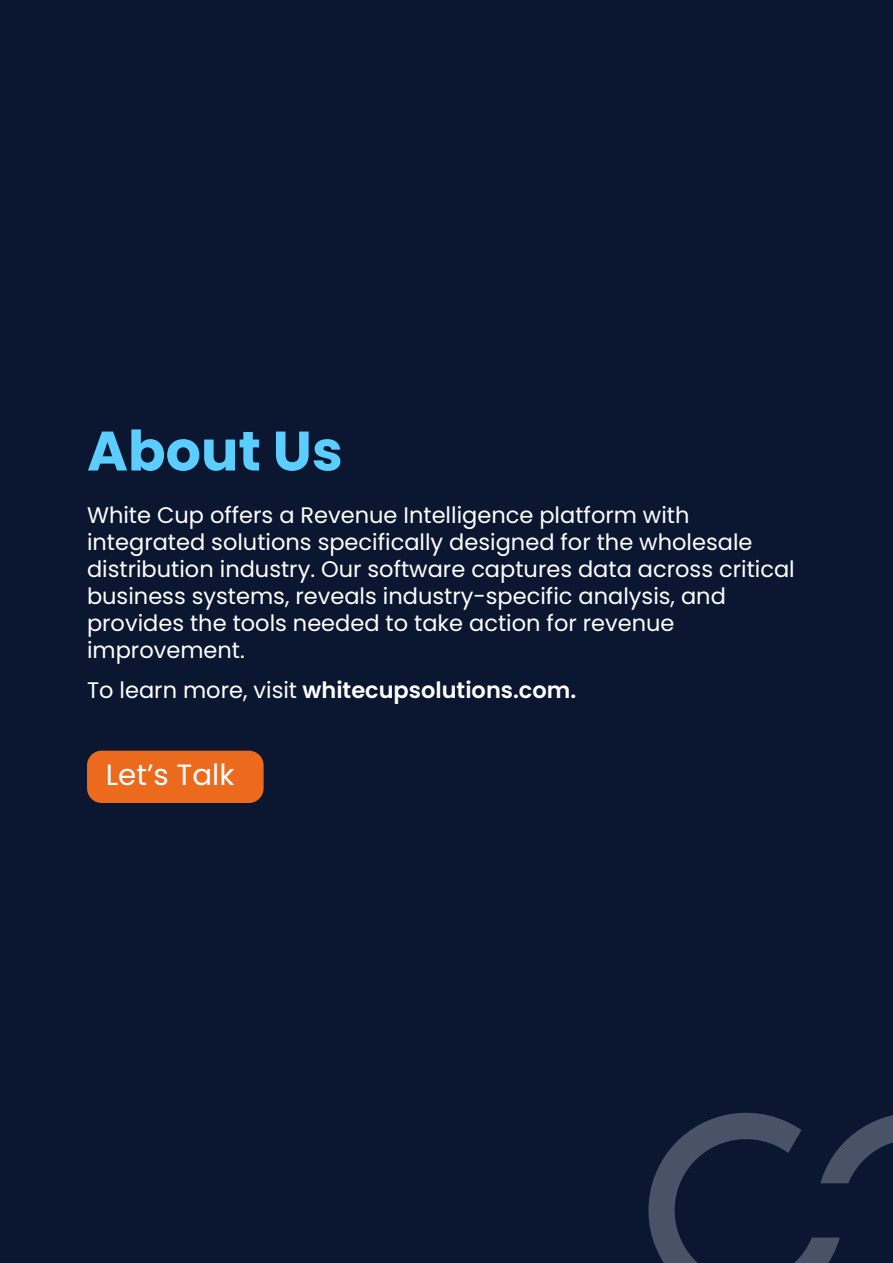
<style>
.page{position:relative;width:893px;height:1263px;background:#0b1730}
.page>*{position:absolute;margin:0;border:0;box-sizing:border-box;transform-origin:0 0}
.t1{font:700 55.5px "Poppins";color:#5ccdff}
.t2{font:29.25px "Poppins";color:#fff}
.t3{font:22.5px/27px "Poppins";color:#fff}
.t4{font:600 22.5px "Poppins";color:#fff}
.s1{font-weight:400}
</style>
<div class="page">
<div style="left:87px;top:751px;width:177px;height:52px;background:#ec6a1d;border-radius:15px"></div>
<svg style="left:648px;top:1113px;width:245px;height:150px"></svg>
<h1 class="t1" style="left:87px;top:419px;width:257px">About Us</h1>
<p class="t3" style="left:87px;top:502px;width:709px">White Cup offers a Revenue Intelligence platform with integrated solutions specifically designed for the wholesale distribution industry. Our software captures data across critical business systems, reveals industry-specific analysis, and provides the tools needed to take action for revenue improvement.</p>
<p class="t4" style="left:87px;top:677px;width:491px"><span class="s1">To learn more, visit</span> whitecupsolutions.com.</p>
<h2 class="t2" style="left:106px;top:758px;width:130px">Let’s Talk</h2>
</div>
